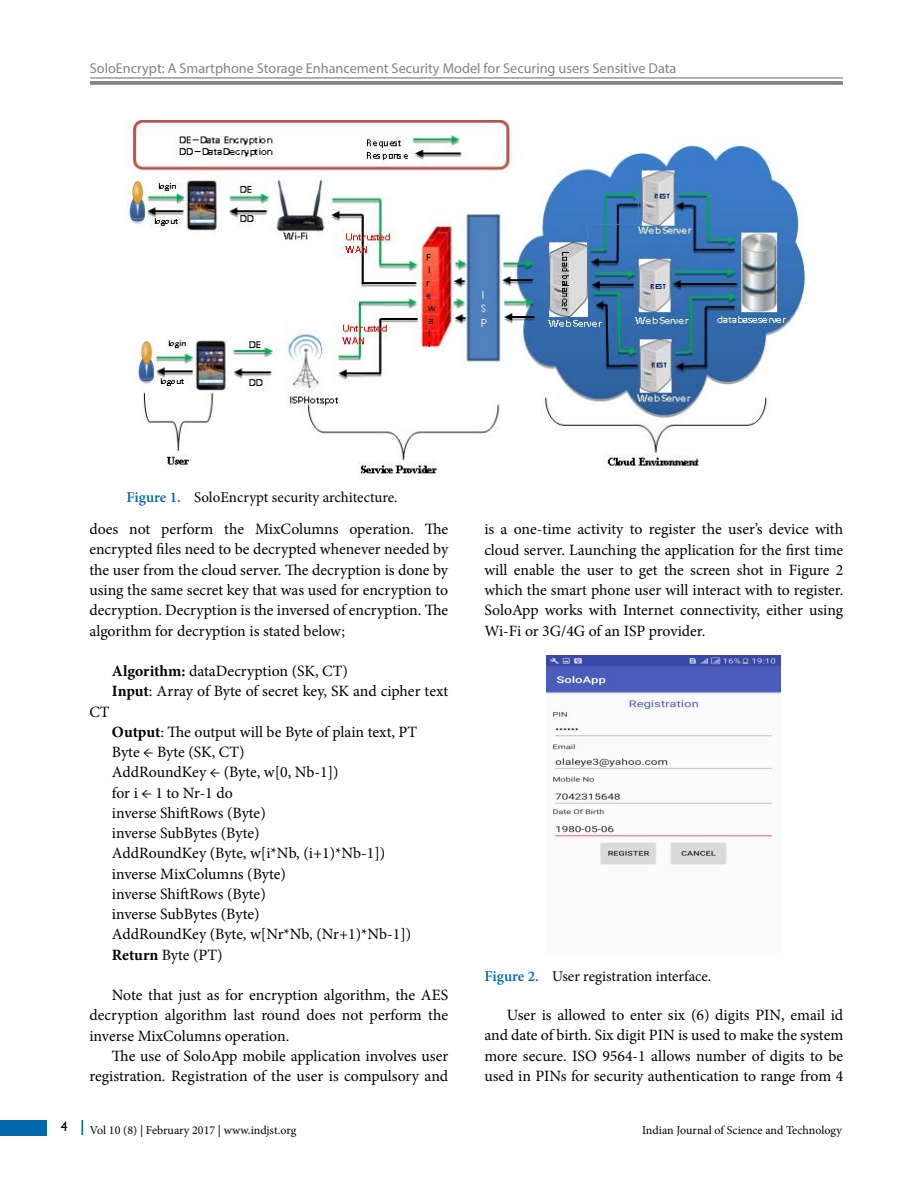
<style>
.page{position:relative;width:918px;height:1188px;background:#fff}
.page>*{position:absolute;margin:0;border:0;box-sizing:border-box;transform-origin:0 0}
.t1{font:15.75px/20.2px "Minion Pro";color:#000;text-align:justify}
.t2{font:15px "Minion Pro";color:#000}
.t3{font:14.25px "Myriad Pro";color:#818387}
.t4{font:13.5px "Gill Sans";color:#000}
.t5{font:12px "Minion Pro";color:#000}
.s1{font-weight:600;color:#0069aa}
.s2{font-weight:700}
</style>
<div class="page">
<div style="left:0;top:1120px;width:47px;height:15px;background:#0069aa"></div>
<svg style="left:82px;top:1120px;width:1px;height:15px"></svg>
<hr style="left:90px;top:77px;width:753px;height:2px;background:#818387">
<svg style="left:90px;top:81px;width:753px;height:4px;fill:#888a8e"></svg>
<img style="left:547px;top:656px;width:234px;height:209px">
<img style="left:126px;top:121px;width:681px;height:356px">
<p class="t3" style="left:90px;top:59px;width:588px">SoloEncrypt: A Smartphone Storage Enhancement Security Model for Securing users Sensitive Data</p>
<p class="t2" style="left:126px;top:487px;width:273px"><span class="s1">Figure 1.</span> SoloEncrypt security architecture.</p>
<p class="t1" style="left:89px;top:519px;width:360px">does not perform the MixColumns operation. The encrypted files need to be decrypted whenever needed by the user from the cloud server. The decryption is done by using the same secret key that was used for encryption to decryption. Decryption is the inversed of encryption. The algorithm for decryption is stated below;</p>
<p class="t1" style="left:112px;top:661px;width:338px"><span class="s2">Algorithm:</span> dataDecryption (SK, CT)<br><span class="s2">Input</span>: Array of Byte of secret key, SK and cipher text</p>
<p class="t1" style="left:89px;top:701px;width:22px">CT</p>
<p class="t1" style="left:112px;top:722px;width:307px;text-align:left"><span class="s2">Output</span>: The output will be Byte of plain text, PT<br>Byte ← Byte (SK, CT)<br>AddRoundKey ← (Byte, w[0, Nb-1])<br>for i ← 1 to Nr-1 do<br>inverse ShiftRows (Byte)<br>inverse SubBytes (Byte)<br>AddRoundKey (Byte, w[i*Nb, (i+1)*Nb-1]) inverse MixColumns (Byte)<br>inverse ShiftRows (Byte)<br>inverse SubBytes (Byte)<br>AddRoundKey (Byte, w[Nr*Nb, (Nr+1)*Nb-1])<br><span class="s2">Return</span> Byte (PT)</p>
<p class="t1" style="left:89px;top:985px;width:360px;text-indent:23px">Note that just as for encryption algorithm, the AES decryption algorithm last round does not perform the inverse MixColumns operation.</p>
<p class="t1" style="left:89px;top:1046px;width:360px;text-align:right">The use of SoloApp mobile application involves user registration. Registration of the user is compulsory and</p>
<p class="t1" style="left:484px;top:519px;width:360px">is a one-time activity to register the user’s device with cloud server. Launching the application for the first time will enable the user to get the screen shot in Figure 2 which the smart phone user will interact with to register.<br>SoloApp works with Internet connectivity, either using Wi-Fi or 3G/4G of an ISP provider.</p>
<p class="t2" style="left:484px;top:966px;width:228px"><span class="s1">Figure 2.</span> User registration interface.</p>
<p class="t1" style="left:484px;top:1005px;width:360px;text-indent:23px">User is allowed to enter six (6) digits PIN, email id and date of birth. Six digit PIN is used to make the system more secure. ISO 9564-1 allows number of digits to be used in PINs for security authentication to range from 4</p>
<p class="t4" style="left:61px;top:1119px;width:8px">4</p>
<p class="t5" style="left:90px;top:1122px;width:208px">Vol 10 (8) | February 2017 | www.indjst.org</p>
<p class="t5" style="left:642px;top:1122px;width:201px">Indian Journal of Science and Technology</p>
</div>
